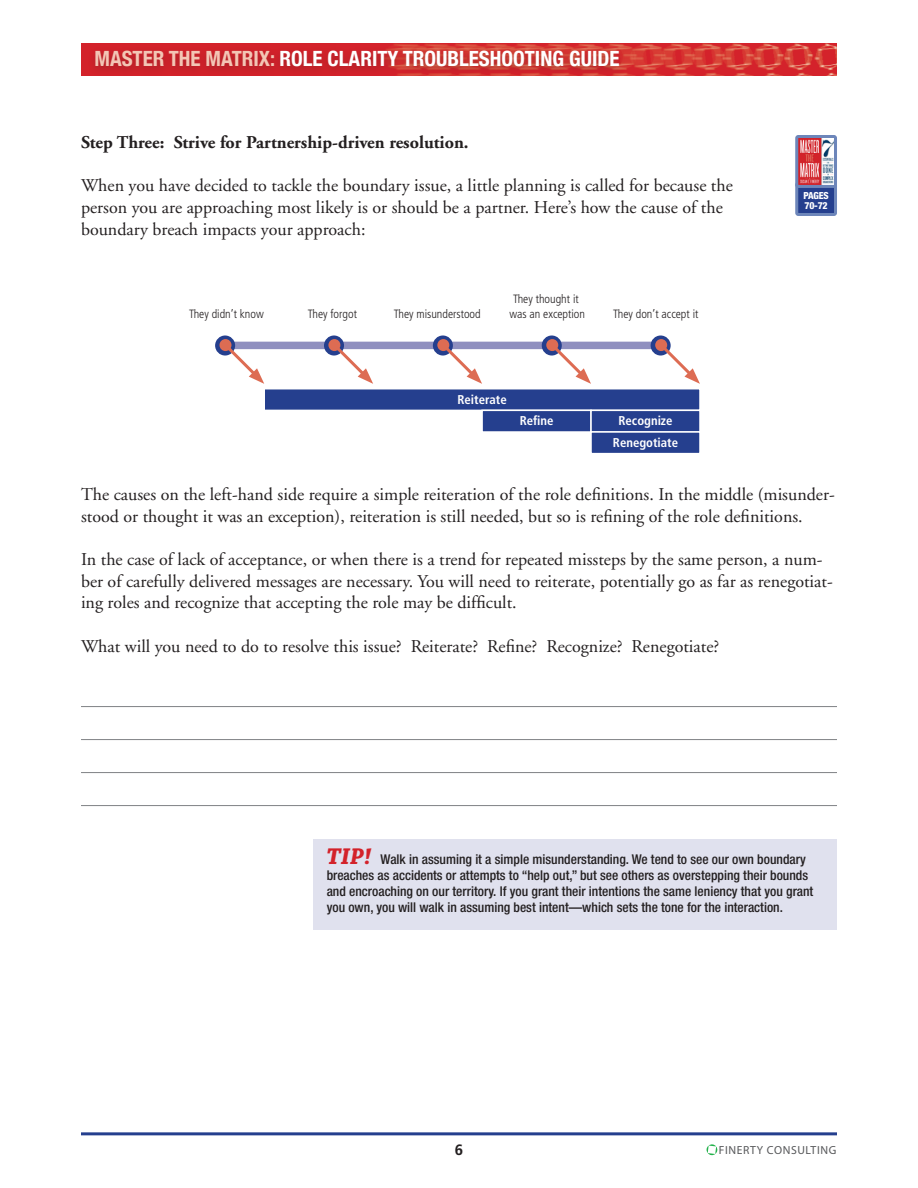
<style>
.page{position:relative;width:918px;height:1188px;background:#fff}
.page>*{position:absolute;margin:0;border:0;box-sizing:border-box;transform-origin:0 0}
.Page_Header{font:700 condensed 21px "Helvetica Neue";color:#fff}
.Garamond{font:18px/21.6px "Adobe Garamond";color:#231f20}
.Bold_Garamond{font:700 18px "Adobe Garamond";color:#231f20}
.t1{font:700 15px "Frutiger";color:#231f20}
.TIPS{font:500 condensed 13.5px/16.2px "Helvetica Neue";color:#231f20}
.t2{font:700 condensed 12.75px/21.6px "Frutiger LT Std";color:#fff;text-align:center}
.Tables_Frutiger{font:300 condensed 12px "Frutiger";color:#231f20}
.t3{font:11.7px "Myriad Pro";letter-spacing:.05em;color:#57585a}
.Garamond-2{font:800 condensed 9.75px "Helvetica Neue";letter-spacing:-.02em;color:#fff}
.s1{color:#f3c6b5}
.s2{font-family:"Chaparral Pro";font-weight:700;font-style:italic;font-stretch:normal;font-size:24px;color:#d3222a}
</style>
<div class="page">
<svg style="left:706px;top:1144px;width:12px;height:11px"></svg>
<div style="left:81px;top:43px;width:756px;height:32px;background:#d3222a"></div>
<img style="left:393px;top:43px;width:444px;height:32px">
<div style="left:87px;top:46px;width:540px;height:31px;background:#231f20;opacity:.26"></div>
<hr style="left:81px;top:1132px;width:756px;height:3px;background:#253f8e">
<hr style="left:81px;top:706px;width:756px;height:1px;background:#808285">
<hr style="left:81px;top:739px;width:756px;height:1px;background:#808285">
<hr style="left:81px;top:772px;width:756px;height:1px;background:#808285">
<hr style="left:81px;top:805px;width:756px;height:1px;background:#808285">
<div style="left:225px;top:342px;width:436px;height:7px;background:#8f8fbf"></div>
<svg style="left:542px;top:335px;width:20px;height:21px"></svg>
<div style="left:651px;top:335px;width:20px;height:21px;background:#253f8e;border-radius:50%"></div>
<svg style="left:433px;top:335px;width:20px;height:21px"></svg>
<svg style="left:324px;top:335px;width:20px;height:21px"></svg>
<svg style="left:215px;top:336px;width:20px;height:20px"></svg>
<div style="left:220px;top:339px;width:12px;height:12px;background:#dd6c53;border-radius:50%"></div>
<svg style="left:221px;top:341px;width:43px;height:43px"></svg>
<svg style="left:546px;top:339px;width:12px;height:12px"></svg>
<svg style="left:548px;top:341px;width:43px;height:43px"></svg>
<svg style="left:437px;top:339px;width:12px;height:12px"></svg>
<svg style="left:439px;top:341px;width:43px;height:43px"></svg>
<svg style="left:328px;top:339px;width:12px;height:12px"></svg>
<svg style="left:330px;top:341px;width:43px;height:43px"></svg>
<svg style="left:655px;top:339px;width:12px;height:12px"></svg>
<svg style="left:657px;top:341px;width:43px;height:43px"></svg>
<div style="left:264px;top:389px;width:436px;height:21px;background:#253f8e"></div>
<div style="left:264px;top:388px;width:437px;height:23px;border:2px solid #fff"></div>
<div style="left:482px;top:410px;width:109px;height:22px;background:#253f8e"></div>
<div style="left:481px;top:410px;width:111px;height:23px;border:2px solid #fff"></div>
<div style="left:591px;top:410px;width:109px;height:22px;background:#253f8e"></div>
<div style="left:590px;top:410px;width:111px;height:23px;border:2px solid #fff"></div>
<div style="left:591px;top:432px;width:109px;height:22px;background:#253f8e"></div>
<div style="left:590px;top:431px;width:111px;height:23px;border:2px solid #fff"></div>
<div style="left:797px;top:183px;width:39px;height:31px;background:#253f8e;border-radius:2px"></div>
<div style="left:795px;top:182px;width:42px;height:34px;border:3px solid #6d86ba;border-radius:2px"></div>
<img style="left:799px;top:139px;width:34px;height:45px">
<div style="left:795px;top:135px;width:42px;height:53px;border:3px solid #6d86ba;border-radius:2px"></div>
<div style="left:313px;top:839px;width:524px;height:91px;background:#e0e1ee"></div>
<p class="Page_Header" style="left:94px;top:41px;width:527px"><span class="s1">MASTER THE MATRIX:</span> ROLE CLARITY TROUBLESHOOTING GUIDE</p>
<p class="Bold_Garamond" style="left:81px;top:133px;width:389px">Step Three: Strive for Partnership-driven resolution.</p>
<p class="Garamond" style="left:81px;top:175px;width:653px">When you have decided to tackle the boundary issue, a little planning is called for because the person you are approaching most likely is or should be a partner. Here’s how the cause of the boundary breach impacts your approach:</p>
<p class="Tables_Frutiger" style="left:513px;top:292px;width:67px">They thought it</p>
<p class="Tables_Frutiger" style="left:189px;top:307px;width:76px">They didn’t know</p>
<p class="Tables_Frutiger" style="left:308px;top:307px;width:51px">They forgot</p>
<p class="Tables_Frutiger" style="left:394px;top:307px;width:88px">They misunderstood</p>
<p class="Tables_Frutiger" style="left:510px;top:307px;width:77px">was an exception</p>
<p class="Tables_Frutiger" style="left:613px;top:307px;width:87px">They don’t accept it</p>
<p class="t2" style="left:458px;top:388px;width:51px">Reiterate</p>
<p class="Garamond-2" style="left:804px;top:189px;width:27px">PAGES</p>
<p class="Garamond-2" style="left:805px;top:199px;width:25px">70-72</p>
<p class="t2" style="left:520px;top:410px;width:35px">Refine</p>
<p class="t2" style="left:613px;top:410px;width:67px">Recognize<br>Renegotiate</p>
<p class="Garamond" style="left:81px;top:484px;width:755px">The causes on the left-hand side require a simple reiteration of the role definitions. In the middle (misunder&shy;stood or thought it was an exception), reiteration is still needed, but so is refining of the role definitions.</p>
<p class="Garamond" style="left:81px;top:549px;width:753px">In the case of lack of acceptance, or when there is a trend for repeated missteps by the same person, a num&shy;ber of carefully delivered messages are necessary. You will need to reiterate, potentially go as far as renegotiat&shy;ing roles and recognize that accepting the role may be difficult.</p>
<p class="Garamond" style="left:81px;top:636px;width:640px">What will you need to do to resolve this issue? Reiterate? Refine? Recognize? Renegotiate?</p>
<p class="TIPS" style="left:327px;top:851px;width:488px"><span class="s2">TIP!</span> Walk in assuming it a simple misunderstanding. We tend to see our own boundary breaches as accidents or attempts to “help out,” but see others as overstepping their bounds and encroaching on our territory. If you grant their intentions the same leniency that you grant you own, you will walk in assuming best intent—which sets the tone for the interaction.</p>
<p class="t1" style="left:455px;top:1141px;width:10px">6</p>
<p class="t3" style="left:719px;top:1143px;width:119px">FINERTY CONSULTING</p>
</div>
